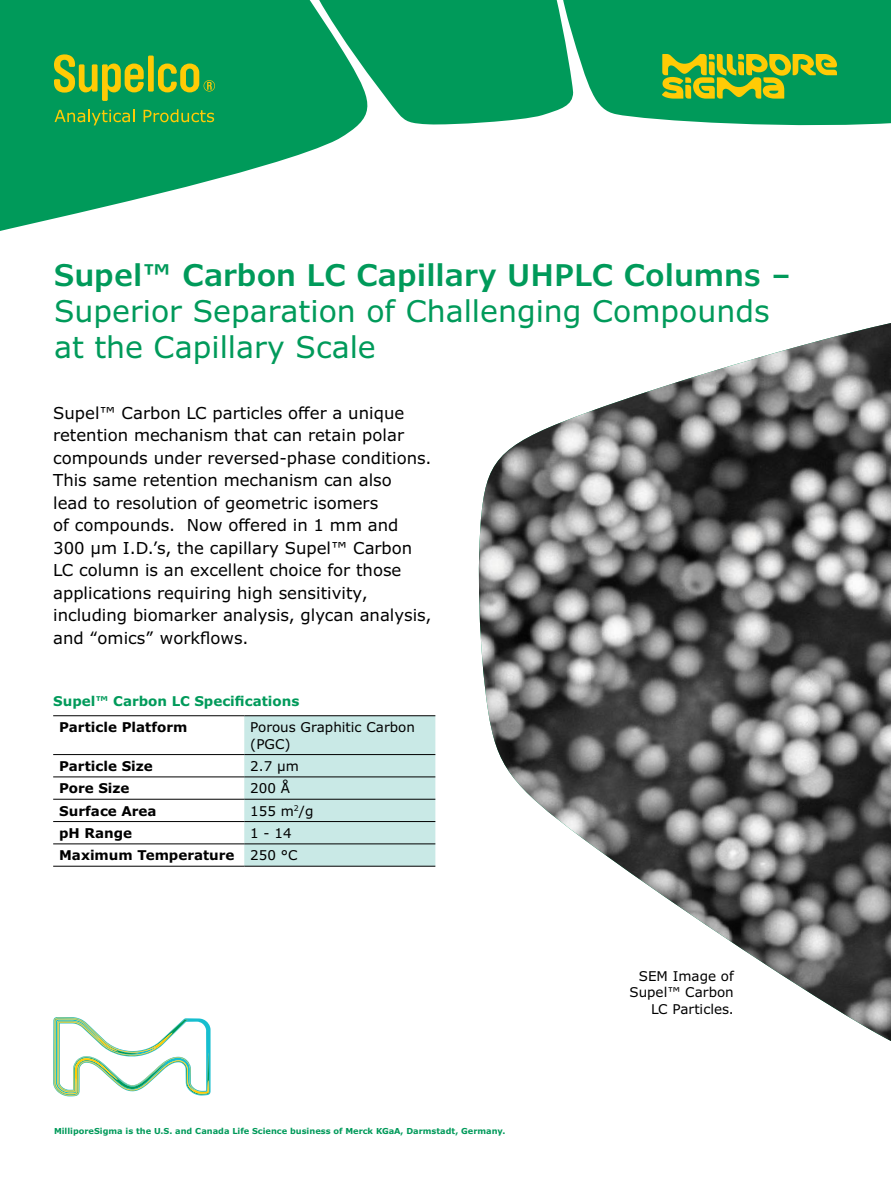
<style>
.page{position:relative;width:891px;height:1188px;background:#fff}
.page>*{position:absolute;margin:0;border:0;box-sizing:border-box;transform-origin:0 0}
.t1{font:30px/36px "Verdana Pro";color:#009a5a}
.t2{font:600 30px "Verdana Pro";color:#009a5a}
.t3{font:16.5px/22.5px "Verdana Pro";color:#000}
.t4{font:700 13.5px/22.4px "Verdana Pro";color:#000}
.t5{font:13.5px/16.5px "Verdana Pro";color:#000}
.t6{font:700 13.5px "Verdana Pro";color:#009a5a}
.t7{font:700 8.25px "Verdana Pro";color:#009a5a}
.s1{font-weight:400}
</style>
<div class="page">
<svg style="left:573px;top:0;width:318px;height:126px;background:#14a166"></svg>
<svg style="left:0;top:0;width:358px;height:231px;fill:#009a5a"></svg>
<svg style="left:271px;top:0;width:302px;height:125px;background:#16a268"></svg>
<svg style="left:54px;top:54px;width:90px;height:47px;background:#60ac39"></svg>
<div style="left:148px;top:56px;width:6px;height:36px;background:#ffcb05"></div>
<svg style="left:158px;top:64px;width:57px;height:28px;background:#6dae35"></svg>
<svg style="left:55px;top:109px;width:79px;height:16px"></svg>
<svg style="left:144px;top:109px;width:70px;height:13px"></svg>
<img style="left:478px;top:323px;width:413px;height:718px">
<svg style="left:53px;top:1017px;width:158px;height:79px"></svg>
<div style="left:244px;top:716px;width:191px;height:150px;background:#c9e9e6"></div>
<hr style="left:53px;top:715px;width:191px;height:1px;background:#000">
<hr style="left:244px;top:715px;width:191px;height:1px;background:#000">
<hr style="left:53px;top:754px;width:191px;height:1px;background:#000">
<hr style="left:244px;top:754px;width:191px;height:1px;background:#000">
<hr style="left:53px;top:777px;width:191px;height:1px;background:#000">
<hr style="left:244px;top:777px;width:191px;height:1px;background:#000">
<hr style="left:53px;top:799px;width:191px;height:1px;background:#000">
<hr style="left:244px;top:799px;width:191px;height:1px;background:#000">
<hr style="left:53px;top:821px;width:191px;height:1px;background:#000">
<hr style="left:244px;top:821px;width:191px;height:1px;background:#000">
<hr style="left:53px;top:844px;width:191px;height:1px;background:#000">
<hr style="left:244px;top:844px;width:191px;height:1px;background:#000">
<hr style="left:53px;top:866px;width:191px;height:1px;background:#000">
<hr style="left:244px;top:866px;width:191px;height:1px;background:#000">
<svg style="left:662px;top:54px;width:175px;height:45px;background:#7db230"></svg>
<h1 class="t2" style="left:54px;top:256px;width:738px">Supel™ Carbon LC Capillary UHPLC Columns –</h1>
<h1 class="t1" style="left:54px;top:294px;width:717px">Superior Separation of Challenging Compounds at the Capillary Scale</h1>
<p class="t3" style="left:53px;top:402px;width:380px">Supel™ Carbon LC particles offer a unique retention mechanism that can retain polar compounds under reversed-phase conditions.<br>This same retention mechanism can also<br>lead to resolution of geometric isomers<br>of compounds. Now offered in 1 mm and 300 µm I.D.’s, the capillary Supel™ Carbon LC column is an excellent choice for those applications requiring high sensitivity, including biomarker analysis, glycan analysis, and “omics” workflows.</p>
<p class="t6" style="left:53px;top:692px;width:248px">Supel™ Carbon LC Specifications</p>
<p class="t4" style="left:59px;top:716px;width:130px">Particle Platform</p>
<p class="t5" style="left:250px;top:719px;width:166px">Porous Graphitic Carbon (PGC)</p>
<p class="t4" style="left:59px;top:755px;width:95px">Particle Size</p>
<p class="t5" style="left:250px;top:758px;width:50px">2.7 µm</p>
<p class="t4" style="left:59px;top:777px;width:72px">Pore Size</p>
<p class="t5" style="left:250px;top:780px;width:41px">200 Å</p>
<p class="t4" style="left:59px;top:800px;width:99px">Surface Area</p>
<p class="t5" style="left:250px;top:803px;width:65px">155 m<sup>2</sup>/g</p>
<p class="t4" style="left:59px;top:822px;width:74px">pH Range</p>
<p class="t4" style="left:59px;top:822px;width:240px;text-indent:191px"><span class="s1">1 - 14<br></span>Maximum Temperature <span class="s1">250 °C</span></p>
<p class="t7" style="left:54px;top:1126px;width:453px">MilliporeSigma is the U.S. and Canada Life Science business of Merck KGaA, Darmstadt, Germany.</p>
<p class="t5" style="left:629px;top:968px;width:106px;text-align:right">SEM Image of<br>Supel™ Carbon<br>LC Particles.</p>
</div>
